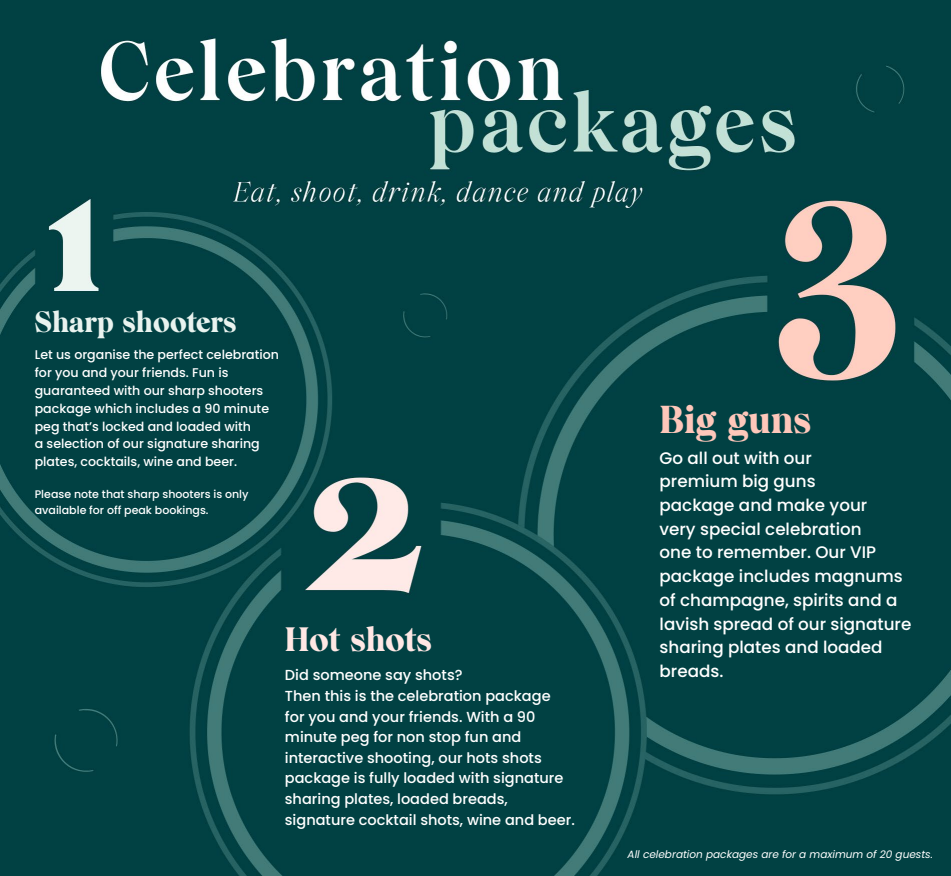
<style>
.page{position:relative;width:951px;height:876px;background:#fff}
.page>*{position:absolute;margin:0;border:0;box-sizing:border-box;transform-origin:0 0}
.t1{font:900 37.8px "Wulkan Display";color:#fec7ba}
.t2{font:900 32.85px "Wulkan Display";color:#ffe7e4}
.t3{font:900 28.5px "Wulkan Display";color:#e9f3ef}
.t4{font:500 16.75px/23.7px "Poppins";color:#fff}
.t5{font:500 14.55px/20.6px "Poppins";color:#fff}
.t6{font:500 12.6px/17.9px "Poppins";color:#fff}
.t7{font:500 11px/15.6px "Poppins";color:#fff}
.t8{font:italic 10.5px "Poppins";color:#fff}
</style>
<div class="page">
<img style="left:0;top:0;width:950px;height:876px">
<h3 class="t3" style="left:35px;top:304px;width:203px">Sharp shooters</h3>
<p class="t6" style="left:35px;top:346px;width:246px">Let us organise the perfect celebration for you and your friends. Fun is guaranteed with our sharp shooters package which includes a 90 minute peg that’s locked and loaded with<br>a selection of our signature sharing plates, cocktails, wine and beer.</p>
<p class="t7" style="left:35px;top:486px;width:215px">Please note that sharp shooters is only available for off peak bookings.</p>
<h2 class="t2" style="left:285px;top:620px;width:148px">Hot shots</h2>
<p class="t5" style="left:285px;top:665px;width:291px">Did someone say shots?<br>Then this is the celebration package<br>for you and your friends. With a 90 minute peg for non stop fun and interactive shooting, our hots shots package is fully loaded with signature sharing plates, loaded breads, signature cocktail shots, wine and beer.</p>
<h1 class="t1" style="left:659px;top:396px;width:153px">Big guns</h1>
<p class="t4" style="left:659px;top:446px;width:253px">Go all out with our<br>premium big guns<br>package and make your<br>very special celebration<br>one to remember. Our VIP package includes magnums of champagne, spirits and a lavish spread of our signature sharing plates and loaded breads.</p>
<p class="t8" style="left:627px;top:848px;width:307px">All celebration packages are for a maximum of 20 guests.</p>
</div>
